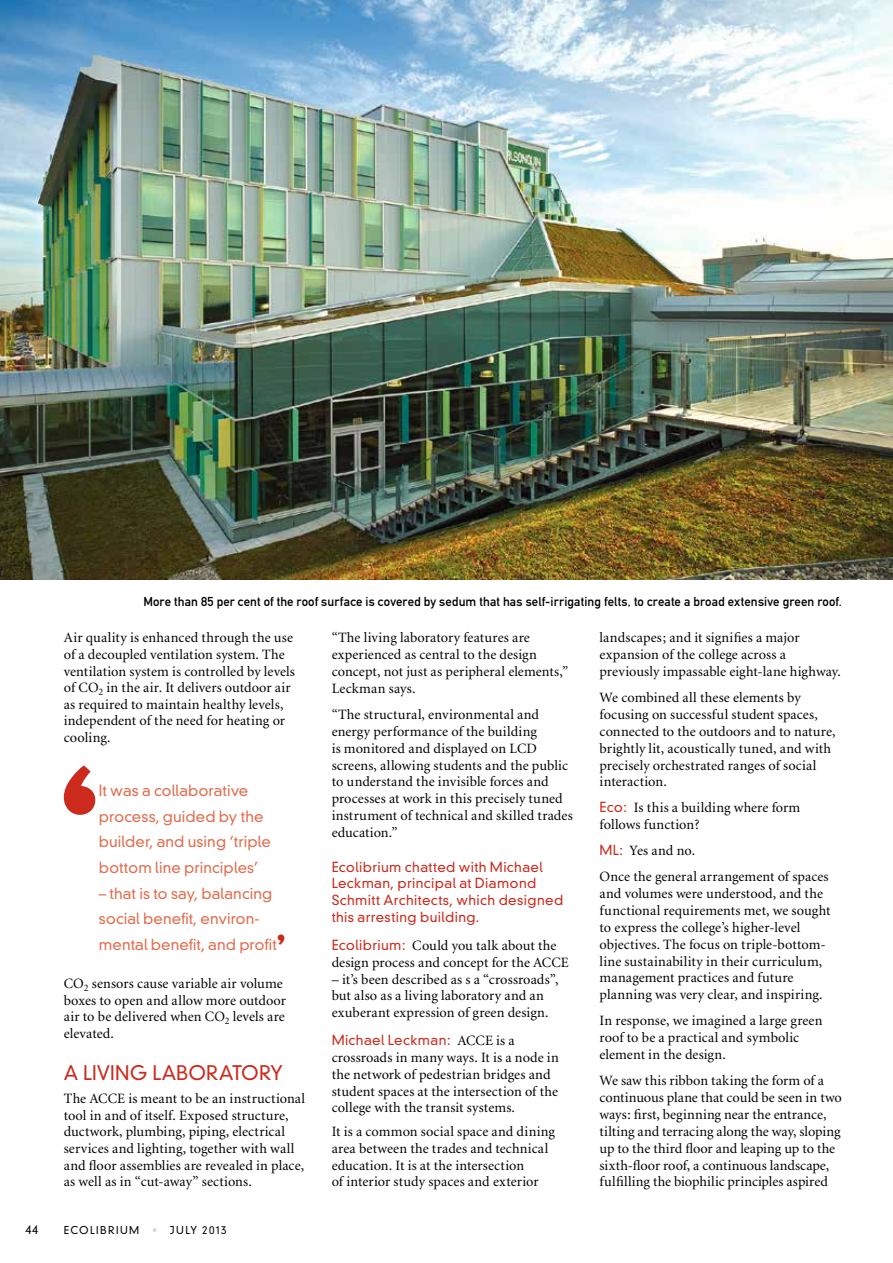
<style>
.page{position:relative;width:893px;height:1263px;background:#fff}
.page>*{position:absolute;margin:0;border:0;box-sizing:border-box;transform-origin:0 0}
.t1{font:300 19.5px "DIN Neuzeit Grotesk";letter-spacing:.005em;color:#cb2a1d}
.t2{font:300 15px/25.7px "DIN Neuzeit Grotesk";letter-spacing:.005em;color:#e16d4f}
.t3{font:14.25px/17px "Minion";letter-spacing:.005em;color:#000}
.t4{font:300 13.5px/17px "DIN Neuzeit Grotesk";letter-spacing:.03em;color:#cb2a1d}
.t5{font:12.75px "DIN Mittelschrift";letter-spacing:.01em;color:#000}
.t6{font:300 12px "DIN Neuzeit Grotesk";color:#000}
.t7{font:300 10.5px "DIN Neuzeit Grotesk";letter-spacing:.13em;color:#000}
.s1{font-family:"Aachen";font-weight:700;font-size:31.5px;color:#cb2a1d}
.s2{color:#d9d9da}
.s3{font-family:"DIN Neuzeit Grotesk";font-weight:300;font-size:13.5px;color:#cb2a1d}
.s4{font-family:"Minion";font-weight:400;font-size:14.25px;color:#000}
</style>
<div class="page">
<svg style="left:64px;top:765px;width:31px;height:50px"></svg>
<img style="left:0;top:0;width:893px;height:579px">
<p class="t5" style="left:143px;top:594px;width:700px">More than 85 per cent of the roof surface is covered by sedum that has self-irrigating felts, to create a broad extensive green roof.</p>
<p class="t3" style="left:64px;top:630px;width:233px">Air quality is enhanced through the use of a decoupled ventilation system. The ventilation system is controlled by levels of CO<sub>2</sub> in the air. It delivers outdoor air as required to maintain healthy levels, independent of the need for heating or cooling.</p>
<p class="t2" style="left:99px;top:777px;width:174px">It was a collaborative process, guided by the builder, and using ‘triple bottom line principles’</p>
<p class="t2" style="left:99px;top:880px;width:189px">– that is to say, balancing social benefit, environ&shy;mental benefit, and profit<span class="s1">’</span></p>
<p class="t3" style="left:64px;top:975px;width:224px">CO<sub>2</sub> sensors cause variable air volume boxes to open and allow more outdoor air to be delivered when CO<sub>2</sub> levels are elevated.</p>
<h1 class="t1" style="left:64px;top:1061px;width:219px">A living laboratory</h1>
<p class="t3" style="left:64px;top:1091px;width:243px">The ACCE is meant to be an instructional tool in and of itself. Exposed structure, ductwork, plumbing, piping, electrical services and lighting, together with wall and floor assemblies are revealed in place, as well as in “cut-away” sections.</p>
<p class="t6" style="left:25px;top:1222px;width:14px">44</p>
<p class="t7" style="left:64px;top:1223px;width:72px">Ecolibrium</p>
<p class="t7" style="left:152px;top:1223px;width:76px"><span class="s2">•</span> JULY 2013</p>
<p class="t3" style="left:332px;top:630px;width:238px">“The living laboratory features are experienced as central to the design concept, not just as peripheral elements,”<br>Leckman says.</p>
<p class="t3" style="left:332px;top:706px;width:243px">“The structural, environmental and energy performance of the building<br>is monitored and displayed on LCD screens, allowing students and the public to understand the invisible forces and processes at work in this precisely tuned instrument of technical and skilled trades education.”</p>
<p class="t4" style="left:332px;top:858px;width:233px">Ecolibrium chatted with Michael<br>Leckman, principal at Diamond<br>Schmitt Architects, which designed this arresting building.</p>
<p class="t3" style="left:332px;top:937px;width:239px"><span class="s3">Ecolibrium:</span> Could you talk about the design process and concept for the ACCE</p>
<p class="t3" style="left:332px;top:971px;width:228px">– it’s been described as s a “crossroads”, but also as a living laboratory and an exuberant expression of green design.</p>
<p class="t4" style="left:332px;top:1031px;width:185px">Michael Leckman: <span class="s4">ACCE is a</span></p>
<p class="t3" style="left:332px;top:1049px;width:229px">crossroads in many ways. It is a node in the network of pedestrian bridges and student spaces at the intersection of the college with the transit systems.</p>
<p class="t3" style="left:332px;top:1123px;width:225px">It is a common social space and dining area between the trades and technical education. It is at the intersection<br>of interior study spaces and exterior</p>
<p class="t3" style="left:600px;top:630px;width:243px">landscapes; and it signifies a major expansion of the college across a previously impassable eight-lane highway.</p>
<p class="t3" style="left:600px;top:689px;width:238px">We combined all these elements by focusing on successful student spaces, connected to the outdoors and to nature, brightly lit, acoustically tuned, and with precisely orchestrated ranges of social interaction.</p>
<p class="t3" style="left:600px;top:800px;width:202px"><span class="s3">Eco:</span> Is this a building where form follows function?</p>
<p class="t3" style="left:600px;top:838px;width:231px;line-height:26px"><span class="s3">ML:</span> Yes and no.<br>Once the general arrangement of spaces</p>
<p class="t3" style="left:600px;top:885px;width:233px">and volumes were understood, and the functional requirements met, we sought to express the college’s higher-level objectives. The focus on triple-bottom&shy;line sustainability in their curriculum, management practices and future planning was very clear, and inspiring.</p>
<p class="t3" style="left:600px;top:1013px;width:224px">In response, we imagined a large green roof to be a practical and symbolic element in the design.</p>
<p class="t3" style="left:600px;top:1072px;width:244px">We saw this ribbon taking the form of a continuous plane that could be seen in two ways: first, beginning near the entrance, tilting and terracing along the way, sloping up to the third floor and leaping up to the sixth-floor roof, a continuous landscape, fulfilling the biophilic principles aspired</p>
</div>
